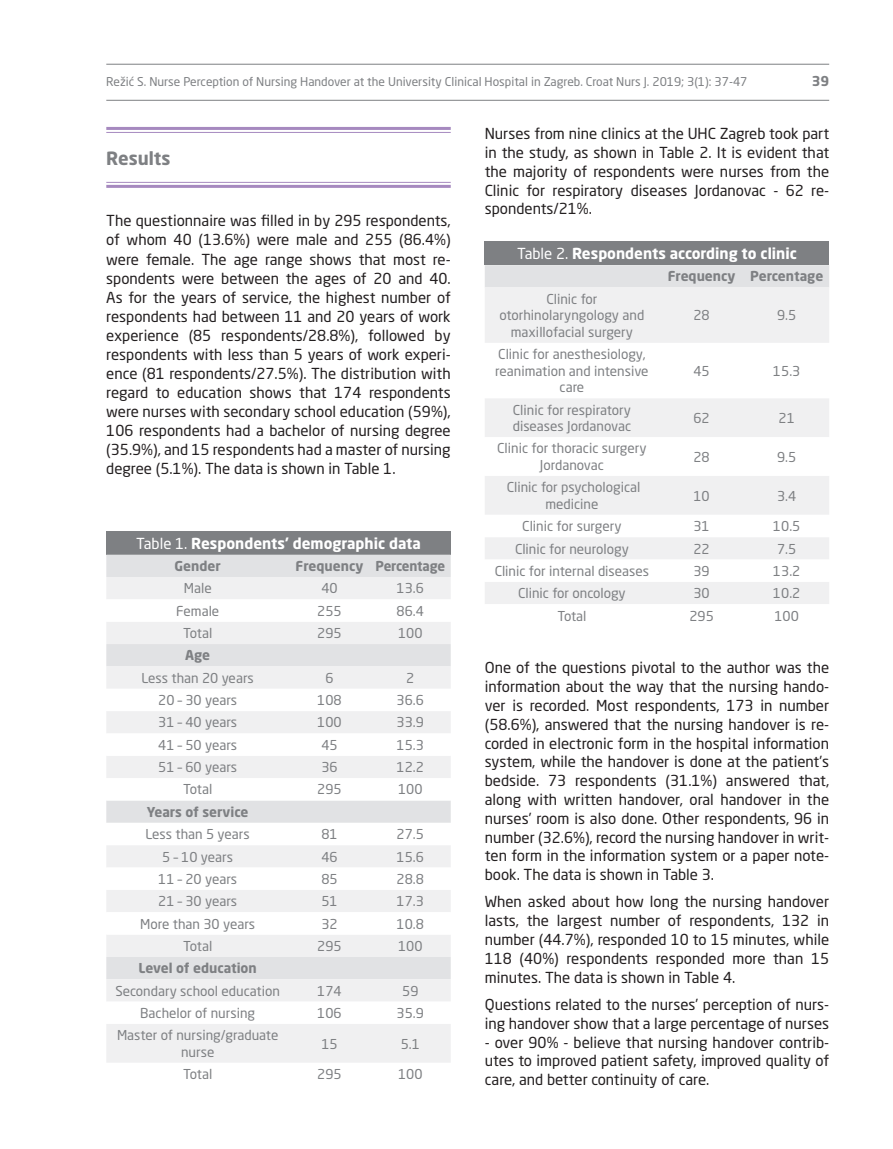
<style>
.page{position:relative;width:893px;height:1149px;background:#fff}
.page>*{position:absolute;margin:0;border:0;box-sizing:border-box;transform-origin:0 0}
.a{font:700 18px "Neo Sans";color:#7e8083}
.text-en{font:15px/18.8px "Neo Sans";color:#231f20;text-align:justify}
.tablica_naslov{font:700 15px "Neo Sans";color:#fff}
.tablica{font:13.5px/16.5px "Neo Sans";color:#7e8083;text-align:center}
.tablica-podnaslov{font:700 13.5px "Neo Sans";color:#7e8083}
.t1{font:12px "Neo Sans";color:#7e8083}
.s1{font-weight:400}
</style>
<div class="page">
<hr style="left:106px;top:64px;width:723px;height:1px;background:#7e8083">
<hr style="left:106px;top:100px;width:723px;height:1px;background:#7e8083">
<div style="left:485px;top:241px;width:344px;height:24px;background:#7e8083"></div>
<div style="left:485px;top:265px;width:344px;height:22px;background:#e1e2e4"></div>
<div style="left:485px;top:287px;width:344px;height:56px;background:#f0f0f1"></div>
<svg style="left:485px;top:399px;width:344px;height:205px;fill:#f0f0f1"></svg>
<hr style="left:106px;top:127px;width:345px;height:3px;background:#a689bf">
<hr style="left:106px;top:132px;width:345px;height:1px;background:#a689bf">
<hr style="left:106px;top:182px;width:345px;height:1px;background:#a689bf">
<hr style="left:106px;top:185px;width:345px;height:3px;background:#a689bf">
<div style="left:106px;top:531px;width:345px;height:23px;background:#7e8083"></div>
<div style="left:106px;top:554px;width:345px;height:23px;background:#e1e2e4"></div>
<div style="left:106px;top:577px;width:345px;height:22px;background:#f0f0f1"></div>
<svg style="left:106px;top:622px;width:345px;height:441px;fill:#f0f0f1"></svg>
<p class="t1" style="left:106px;top:74px;width:643px">Režić S. Nurse Perception of Nursing Handover at the University Clinical Hospital in Zagreb. Croat Nurs J. 2019; 3(1): 37-47</p>
<p class="tablica-podnaslov" style="left:812px;top:72px;width:19px">39</p>
<p class="text-en" style="left:485px;top:124px;width:346px">Nurses from nine clinics at the UHC Zagreb took part in the study, as shown in Table 2. It is evident that the majority of respondents were nurses from the Clinic for respiratory diseases Jordanovac - 62 re&shy;spondents/21%.</p>
<p class="tablica_naslov" style="left:517px;top:244px;width:281px"><span class="s1">Table 2.</span> Respondents according to clinic</p>
<p class="tablica-podnaslov" style="left:668px;top:268px;width:69px">Frequency</p>
<p class="tablica-podnaslov" style="left:750px;top:268px;width:75px">Percentage</p>
<p class="tablica" style="left:500px;top:290px;width:146px">Clinic for otorhinolaryngology and maxillofacial surgery</p>
<p class="a" style="left:106px;top:146px;width:66px">Results</p>
<p class="text-en" style="left:106px;top:211px;width:346px">The questionnaire was filled in by 295 respondents, of whom 40 (13.6%) were male and 255 (86.4%) were female. The age range shows that most re&shy;spondents were between the ages of 20 and 40.<br>As for the years of service, the highest number of respondents had between 11 and 20 years of work experience (85 respondents/28.8%), followed by respondents with less than 5 years of work experi&shy;ence (81 respondents/27.5%). The distribution with regard to education shows that 174 respondents were nurses with secondary school education (59%), 106 respondents had a bachelor of nursing degree (35.9%), and 15 respondents had a master of nursing degree (5.1%). The data is shown in Table 1.</p>
<p class="tablica" style="left:693px;top:307px;width:18px">28</p>
<p class="tablica" style="left:777px;top:307px;width:21px">9.5</p>
<p class="tablica" style="left:495px;top:346px;width:155px">Clinic for anesthesiology, reanimation and intensive care</p>
<p class="tablica" style="left:693px;top:362px;width:18px">45</p>
<p class="tablica" style="left:773px;top:362px;width:29px">15.3</p>
<p class="tablica" style="left:513px;top:401px;width:120px;text-align:left">Clinic for respiratory diseases Jordanovac</p>
<p class="tablica" style="left:693px;top:409px;width:18px">62</p>
<p class="tablica" style="left:778px;top:409px;width:18px">21</p>
<p class="tablica" style="left:497px;top:440px;width:151px">Clinic for thoracic surgery<br>Jordanovac</p>
<p class="tablica" style="left:693px;top:448px;width:18px">28</p>
<p class="tablica" style="left:777px;top:448px;width:21px">9.5</p>
<p class="tablica" style="left:507px;top:478px;width:135px">Clinic for psychological medicine</p>
<p class="tablica" style="left:693px;top:487px;width:18px">10</p>
<p class="tablica" style="left:777px;top:487px;width:21px">3.4</p>
<p class="tablica" style="left:522px;top:517px;width:101px">Clinic for surgery</p>
<p class="tablica" style="left:693px;top:517px;width:18px">31</p>
<p class="tablica" style="left:773px;top:517px;width:29px">10.5</p>
<p class="tablica" style="left:515px;top:540px;width:115px">Clinic for neurology</p>
<p class="tablica" style="left:693px;top:540px;width:18px">22</p>
<p class="tablica" style="left:777px;top:540px;width:21px">7.5</p>
<p class="tablica" style="left:495px;top:562px;width:156px">Clinic for internal diseases</p>
<p class="tablica" style="left:693px;top:562px;width:18px">39</p>
<p class="tablica" style="left:773px;top:562px;width:29px">13.2</p>
<p class="tablica" style="left:518px;top:584px;width:109px">Clinic for oncology</p>
<p class="tablica" style="left:693px;top:584px;width:18px">30</p>
<p class="tablica" style="left:773px;top:584px;width:29px">10.2</p>
<p class="tablica" style="left:557px;top:607px;width:31px">Total</p>
<p class="tablica" style="left:689px;top:607px;width:26px">295</p>
<p class="tablica" style="left:774px;top:607px;width:26px">100</p>
<p class="tablica_naslov" style="left:136px;top:533px;width:286px"><span class="s1">Table 1.</span> Respondents’ demographic data</p>
<p class="tablica-podnaslov" style="left:175px;top:557px;width:48px">Gender</p>
<p class="tablica-podnaslov" style="left:296px;top:557px;width:69px">Frequency</p>
<p class="tablica-podnaslov" style="left:375px;top:557px;width:71px">Percentage</p>
<p class="tablica" style="left:184px;top:579px;width:29px">Male</p>
<p class="tablica" style="left:321px;top:579px;width:18px">40</p>
<p class="tablica" style="left:397px;top:579px;width:29px">13.6</p>
<p class="tablica" style="left:176px;top:602px;width:45px">Female</p>
<p class="tablica" style="left:317px;top:602px;width:26px">255</p>
<p class="tablica" style="left:397px;top:602px;width:29px">86.4</p>
<p class="tablica" style="left:183px;top:624px;width:31px">Total</p>
<p class="tablica" style="left:317px;top:624px;width:26px">295</p>
<p class="tablica" style="left:398px;top:624px;width:26px">100</p>
<p class="tablica-podnaslov" style="left:185px;top:646px;width:27px">Age</p>
<p class="tablica" style="left:142px;top:669px;width:114px">Less than 20 years</p>
<p class="tablica" style="left:325px;top:669px;width:10px">6</p>
<p class="tablica" style="left:406px;top:669px;width:10px">2</p>
<p class="tablica" style="left:158px;top:691px;width:81px">20 – 30 years</p>
<p class="tablica" style="left:317px;top:691px;width:26px">108</p>
<p class="tablica" style="left:397px;top:691px;width:29px">36.6</p>
<p class="tablica" style="left:158px;top:713px;width:81px">31 – 40 years</p>
<p class="tablica" style="left:317px;top:713px;width:26px">100</p>
<p class="tablica" style="left:397px;top:713px;width:29px">33.9</p>
<p class="tablica" style="left:158px;top:736px;width:81px">41 – 50 years</p>
<p class="tablica" style="left:321px;top:736px;width:18px">45</p>
<p class="tablica" style="left:397px;top:736px;width:29px">15.3</p>
<p class="tablica" style="left:158px;top:758px;width:81px">51 – 60 years</p>
<p class="tablica" style="left:321px;top:758px;width:18px">36</p>
<p class="tablica" style="left:397px;top:758px;width:29px">12.2</p>
<p class="tablica" style="left:183px;top:780px;width:31px">Total</p>
<p class="tablica" style="left:317px;top:780px;width:26px">295</p>
<p class="tablica" style="left:398px;top:780px;width:26px">100</p>
<p class="tablica-podnaslov" style="left:147px;top:802px;width:103px">Years of service</p>
<p class="tablica" style="left:146px;top:825px;width:106px">Less than 5 years</p>
<p class="tablica" style="left:321px;top:825px;width:18px">81</p>
<p class="tablica" style="left:397px;top:825px;width:29px">27.5</p>
<p class="tablica" style="left:162px;top:847px;width:72px">5 – 10 years</p>
<p class="tablica" style="left:321px;top:847px;width:18px">46</p>
<p class="tablica" style="left:397px;top:847px;width:29px">15.6</p>
<p class="tablica" style="left:158px;top:870px;width:81px">11 – 20 years</p>
<p class="tablica" style="left:321px;top:870px;width:18px">85</p>
<p class="tablica" style="left:397px;top:870px;width:29px">28.8</p>
<p class="tablica" style="left:158px;top:892px;width:81px">21 – 30 years</p>
<p class="tablica" style="left:321px;top:892px;width:18px">51</p>
<p class="tablica" style="left:397px;top:892px;width:29px">17.3</p>
<p class="tablica" style="left:140px;top:914px;width:117px">More than 30 years</p>
<p class="tablica" style="left:321px;top:914px;width:18px">32</p>
<p class="tablica" style="left:397px;top:914px;width:29px">10.8</p>
<p class="tablica" style="left:183px;top:937px;width:31px">Total</p>
<p class="tablica" style="left:317px;top:937px;width:26px">295</p>
<p class="tablica" style="left:398px;top:937px;width:26px">100</p>
<p class="tablica-podnaslov" style="left:139px;top:959px;width:120px">Level of education</p>
<p class="tablica" style="left:116px;top:981px;width:166px">Secondary school education</p>
<p class="tablica" style="left:317px;top:981px;width:26px">174</p>
<p class="tablica" style="left:402px;top:981px;width:18px">59</p>
<p class="tablica" style="left:140px;top:1004px;width:116px">Bachelor of nursing</p>
<p class="tablica" style="left:317px;top:1004px;width:26px">106</p>
<p class="tablica" style="left:397px;top:1004px;width:29px">35.9</p>
<p class="tablica" style="left:117px;top:1026px;width:163px">Master of nursing/graduate nurse</p>
<p class="tablica" style="left:321px;top:1034px;width:18px">15</p>
<p class="tablica" style="left:401px;top:1034px;width:21px">5.1</p>
<p class="tablica" style="left:183px;top:1065px;width:31px">Total</p>
<p class="tablica" style="left:317px;top:1065px;width:26px">295</p>
<p class="tablica" style="left:398px;top:1065px;width:26px">100</p>
<p class="text-en" style="left:485px;top:658px;width:346px">One of the questions pivotal to the author was the information about the way that the nursing hando&shy;ver is recorded. Most respondents, 173 in number (58.6%), answered that the nursing handover is re&shy;corded in electronic form in the hospital information system, while the handover is done at the patient’s bedside. 73 respondents (31.1%) answered that, along with written handover, oral handover in the nurses’ room is also done. Other respondents, 96 in number (32.6%), record the nursing handover in writ&shy;ten form in the information system or a paper note&shy;book. The data is shown in Table 3.</p>
<p class="text-en" style="left:485px;top:892px;width:346px">When asked about how long the nursing handover lasts, the largest number of respondents, 132 in number (44.7%), responded 10 to 15 minutes, while 118 (40%) respondents responded more than 15 minutes. The data is shown in Table 4.</p>
<p class="text-en" style="left:485px;top:994px;width:346px">Questions related to the nurses’ perception of nurs&shy;ing handover show that a large percentage of nurses</p>
<p class="text-en" style="left:485px;top:1032px;width:346px">- over 90% - believe that nursing handover contrib&shy;utes to improved patient safety, improved quality of care, and better continuity of care.</p>
</div>
